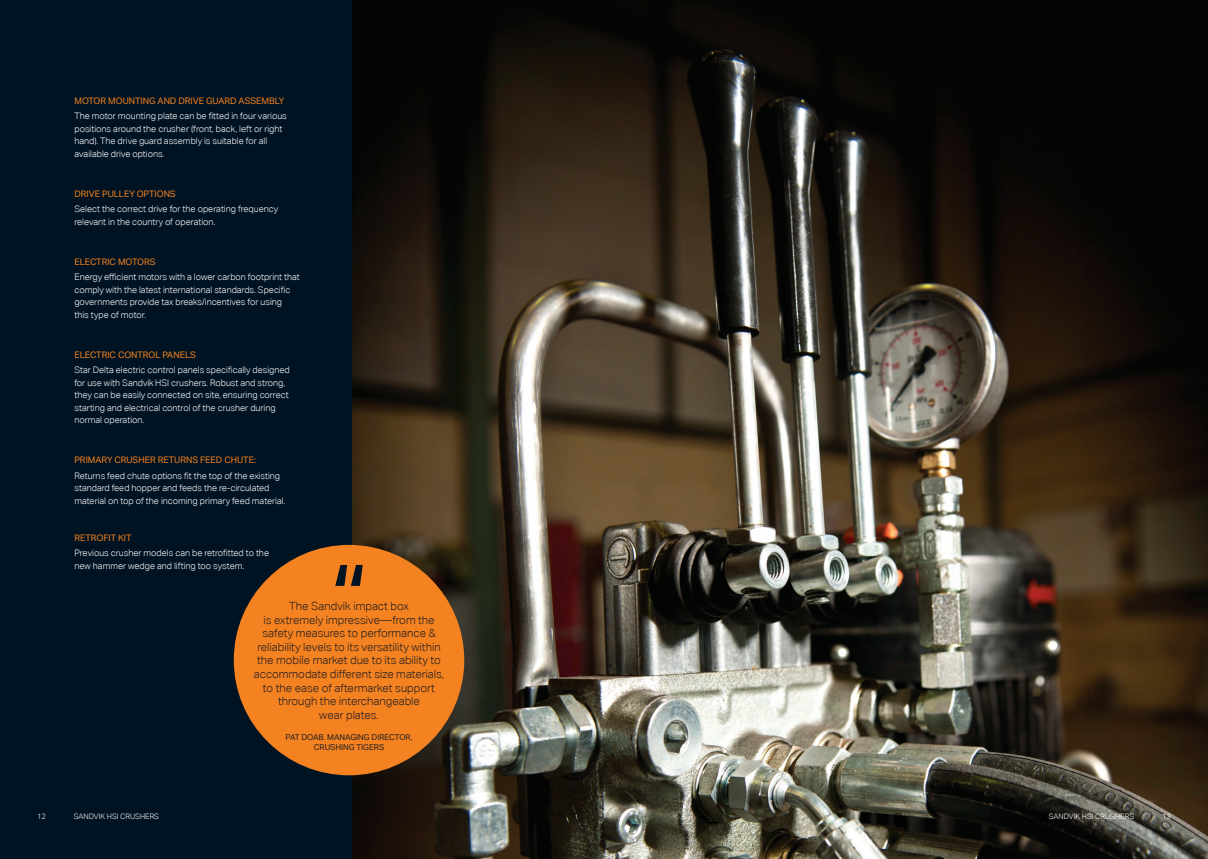
<style>
.page{position:relative;width:1208px;height:859px;background:#fff}
.page>*{position:absolute;margin:0;border:0;box-sizing:border-box;transform-origin:0 0}
.t1{font:300 11.3px/13.6px "Aktiv Grotesk";color:#231f20;text-align:center}
.t2{font:300 9px/12.5px "Aktiv Grotesk";color:#fff}
.t3{font:9px "Aktiv Grotesk Corp";color:#f58220}
.t4{font:8.1px/10.1px "Aktiv Grotesk Corp";color:#231f20;text-align:center}
.t5{font:300 7.5px "Aktiv Grotesk";color:#fff}
.t6{font:300 7.5px "Aktiv Grotesk Corp";color:#fff}
</style>
<div class="page">
<div style="left:0;top:0;width:614px;height:859px;background:#001322"></div>
<img style="left:352px;top:0;width:856px;height:859px">
<div style="left:234px;top:545px;width:230px;height:230px;background:#f58220;border-radius:50%"></div>
<svg style="left:335px;top:565px;width:28px;height:21px"></svg>
<p class="t3" style="left:74px;top:95px;width:211px">MOTOR MOUNTING AND DRIVE GUARD ASSEMBLY</p>
<p class="t2" style="left:74px;top:110px;width:214px">The motor mounting plate can be fitted in four various positions around the crusher (front, back, left or right hand). The drive guard assembly is suitable for all available drive options.</p>
<p class="t3" style="left:74px;top:188px;width:103px">DRIVE PULLEY OPTIONS</p>
<p class="t2" style="left:74px;top:203px;width:205px">Select the correct drive for the operating frequency relevant in the country of operation.</p>
<p class="t3" style="left:74px;top:256px;width:83px">ELECTRIC MOTORS</p>
<p class="t2" style="left:74px;top:271px;width:227px">Energy efficient motors with a lower carbon footprint that comply with the latest international standards. Specific governments provide tax breaks/incentives for using<br>this type of motor.</p>
<p class="t3" style="left:74px;top:349px;width:123px">ELECTRIC CONTROL PANELS</p>
<p class="t2" style="left:74px;top:364px;width:217px">Star Delta electric control panels specifically designed for use with Sandvik HSI crushers. Robust and strong, they can be easily connected on site, ensuring correct starting and electrical control of the crusher during normal operation.</p>
<p class="t3" style="left:74px;top:455px;width:183px">PRIMARY CRUSHER RETURNS FEED CHUTE:</p>
<p class="t2" style="left:74px;top:469px;width:212px">Returns feed chute options fit the top of the existing standard feed hopper and feeds the re-circulated material on top of the incoming primary feed material.</p>
<p class="t3" style="left:74px;top:532px;width:59px">RETROFIT KIT</p>
<p class="t2" style="left:74px;top:547px;width:196px">Previous crusher models can be retrofitted to the new hammer wedge and lifting too system.</p>
<p class="t6" style="left:37px;top:812px;width:10px">12</p>
<p class="t5" style="left:74px;top:812px;width:87px">SANDVIK HSI CRUSHERS</p>
<p class="t1" style="left:254px;top:599px;width:192px">The Sandvik impact box<br>is extremely impressive—from the safety measures to performance &amp; reliability levels to its versatility within the mobile market due to its ability to accommodate different size materials, to the ease of aftermarket support through the interchangeable<br>wear plates.</p>
<p class="t4" style="left:285px;top:732px;width:128px">PAT DOAB. MANAGING DIRECTOR,<br>CRUSHING TIGERS</p>
<p class="t5" style="left:1048px;top:812px;width:87px">SANDVIK HSI CRUSHERS</p>
<p class="t5" style="left:1162px;top:812px;width:10px">13</p>
</div>
